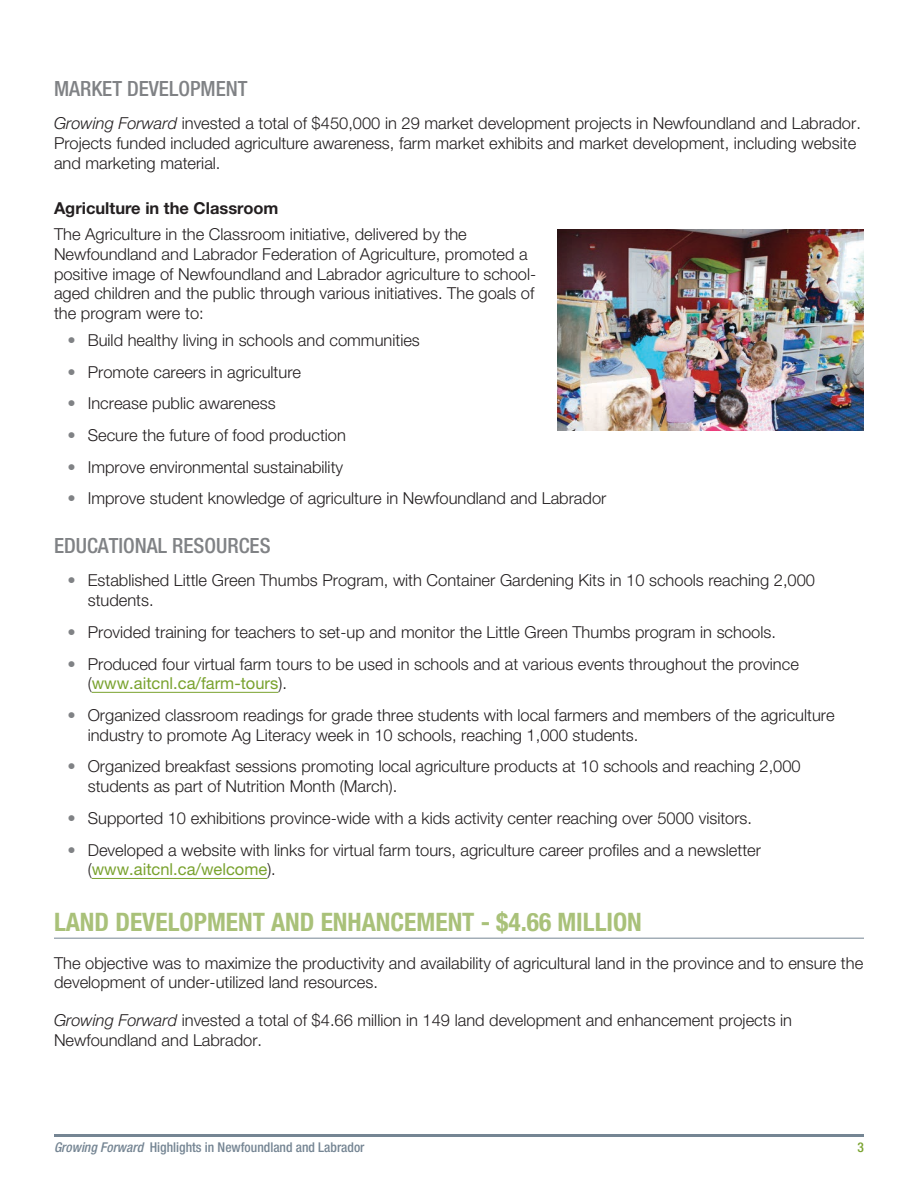
<style>
.page{position:relative;width:918px;height:1188px;background:#fff}
.page>*{position:absolute;margin:0;border:0;box-sizing:border-box;transform-origin:0 0}
.t1{font:700 condensed 25.5px "Helvetica Neue LT Std";color:#a9c179}
.t2{font:500 condensed 21px "Helvetica Neue LT Std";color:#808285}
.t3{font:300 16.5px/19.8px "Helvetica Neue LT Std";color:#231f20}
.t4{font:700 16.5px "Helvetica Neue LT Std";color:#231f20}
.t5{font:500 condensed 13.5px "Helvetica Neue LT Std";color:#758593}
.t6{font:500 condensed 13.5px "Helvetica Neue LT Std";color:#79a22e}
.s1{font-style:italic}
.s2{color:#808285}
.s3{font-weight:400;color:#79a22e}
</style>
<div class="page">
<hr style="left:54px;top:1134px;width:810px;height:2px;background:#758593">
<hr style="left:92px;top:692px;width:186px;height:1px;background:#79a22e">
<hr style="left:92px;top:878px;width:175px;height:1px;background:#79a22e">
<hr style="left:54px;top:938px;width:810px;height:1px;background:#758593">
<img style="left:557px;top:230px;width:307px;height:201px">
<p class="t2" style="left:54px;top:76px;width:195px">MARKET DEVELOPMENT</p>
<p class="t3" style="left:54px;top:113px;width:808px"><span class="s1">Growing Forward</span> invested a total of $450,000 in 29 market development projects in Newfoundland and Labrador.<br>Projects funded included agriculture awareness, farm market exhibits and market development, including website and marketing material.</p>
<p class="t4" style="left:54px;top:197px;width:226px">Agriculture in the Classroom</p>
<p class="t3" style="left:54px;top:224px;width:484px">The Agriculture in the Classroom initiative, delivered by the Newfoundland and Labrador Federation of Agriculture, promoted a positive image of Newfoundland and Labrador agriculture to school&shy;aged children and the public through various initiatives. The goals of the program were to:</p>
<p class="t3" style="left:67px;top:330px;width:354px"><span class="s2">•</span> Build healthy living in schools and communities</p>
<p class="t3" style="left:67px;top:361px;width:235px"><span class="s2">•</span> Promote careers in agriculture</p>
<p class="t3" style="left:67px;top:393px;width:210px"><span class="s2">•</span> Increase public awareness</p>
<p class="t3" style="left:67px;top:425px;width:280px"><span class="s2">•</span> Secure the future of food production</p>
<p class="t3" style="left:67px;top:456px;width:277px"><span class="s2">•</span> Improve environmental sustainability</p>
<p class="t3" style="left:67px;top:488px;width:540px"><span class="s2">•</span> Improve student knowledge of agriculture in Newfoundland and Labrador</p>
<p class="t2" style="left:54px;top:533px;width:218px">EDUCATIONAL RESOURCES</p>
<p class="t3" style="left:88px;top:570px;width:729px;text-indent:-20px"><span class="s2">•</span> Established Little Green Thumbs Program, with Container Gardening Kits in 10 schools reaching 2,000 students.</p>
<p class="t3" style="left:68px;top:622px;width:710px"><span class="s2">•</span> Provided training for teachers to set-up and monitor the Little Green Thumbs program in schools.</p>
<p class="t3" style="left:88px;top:653px;width:713px;text-indent:-20px"><span class="s2">•</span> Produced four virtual farm tours to be used in schools and at various events throughout the province (<span class="s3">www.aitcnl.ca/farm-tours</span>).</p>
<p class="t3" style="left:88px;top:705px;width:748px;text-indent:-20px"><span class="s2">•</span> Organized classroom readings for grade three students with local farmers and members of the agriculture industry to promote Ag Literacy week in 10 schools, reaching 1,000 students.</p>
<p class="t3" style="left:88px;top:756px;width:715px;text-indent:-20px"><span class="s2">•</span> Organized breakfast sessions promoting local agriculture products at 10 schools and reaching 2,000 students as part of Nutrition Month (March).</p>
<p class="t3" style="left:68px;top:808px;width:686px"><span class="s2">•</span> Supported 10 exhibitions province-wide with a kids activity center reaching over 5000 visitors.</p>
<p class="t3" style="left:88px;top:840px;width:675px;text-indent:-20px"><span class="s2">•</span> Developed a website with links for virtual farm tours, agriculture career profiles and a newsletter (<span class="s3">www.aitcnl.ca/welcome</span>).</p>
<h1 class="t1" style="left:54px;top:907px;width:589px">LAND DEVELOPMENT AND ENHANCEMENT - $4.66 MILLION</h1>
<p class="t3" style="left:54px;top:953px;width:811px">The objective was to maximize the productivity and availability of agricultural land in the province and to ensure the development of under-utilized land resources.</p>
<p class="t3" style="left:54px;top:1010px;width:740px"><span class="s1">Growing Forward</span> invested a total of $4.66 million in 149 land development and enhancement projects in<br>Newfoundland and Labrador.</p>
<p class="t5" style="left:54px;top:1139px;width:312px"><span class="s1">Growing Forward</span> HIGHLIGHTS IN NEWFOUNDLAND AND LABRADOR</p>
<p class="t6" style="left:858px;top:1139px;width:8px">3</p>
</div>
